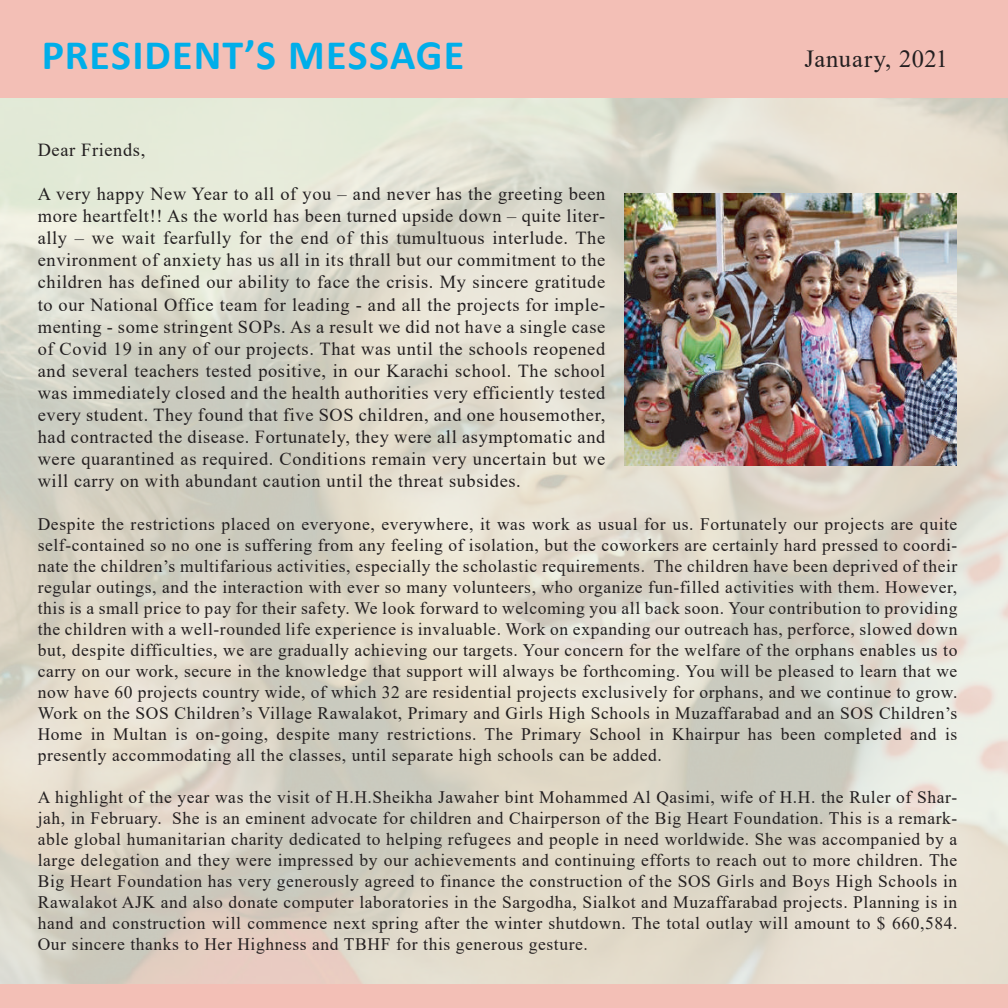
<style>
.page{position:relative;width:1008px;height:1008px;background:#fff}
.page>*{position:absolute;margin:0;border:0;box-sizing:border-box;transform-origin:0 0}
.t1{font:700 42px "Calibri";letter-spacing:.025em;color:#00aee9}
.t2{font:24.5px "Times New Roman";letter-spacing:.02em;color:#231f20}
.t3{font:18.38px/22.1px "Times New Roman";letter-spacing:.035em;color:#231f20;text-align:justify}
.t4{font:17.5px/21px "Times New Roman";letter-spacing:.035em;color:#231f20;text-align:justify}
</style>
<div class="page">
<img style="left:0;top:97px;width:1007px;height:887px">
<div style="left:0;top:0;width:1008px;height:97px;background:#f3bfb6"></div>
<div style="left:0;top:984px;width:1008px;height:24px;background:#f3bfb6"></div>
<img style="left:624px;top:193px;width:333px;height:272px">
<h1 class="t1" style="left:42px;top:25px;width:424px">PRESIDENT’S MESSAGE</h1>
<h2 class="t2" style="left:805px;top:41px;width:145px">January, 2021</h2>
<p class="t3" style="left:38px;top:138px;width:109px">Dear Friends,</p>
<p class="t3" style="left:38px;top:183px;width:569px">A very happy New Year to all of you – and never has the greeting been more heartfelt!! As the world has been turned upside down – quite liter&shy;ally – we wait fearfully for the end of this tumultuous interlude. The environment of anxiety has us all in its thrall but our commitment to the children has defined our ability to face the crisis. My sincere gratitude to our National Office team for leading - and all the projects for imple&shy;menting - some stringent SOPs. As a result we did not have a single case of Covid 19 in any of our projects. That was until the schools reopened and several teachers tested positive, in our Karachi school. The school was immediately closed and the health authorities very efficiently tested every student. They found that five SOS children, and one housemother, had contracted the disease. Fortunately, they were all asymptomatic and were quarantined as required. Conditions remain very uncertain but we will carry on with abundant caution until the threat subsides.</p>
<p class="t4" style="left:38px;top:513px;width:921px">Despite the restrictions placed on everyone, everywhere, it was work as usual for us. Fortunately our projects are quite self-contained so no one is suffering from any feeling of isolation, but the coworkers are certainly hard pressed to coordi&shy;nate the children’s multifarious activities, especially the scholastic requirements. The children have been deprived of their regular outings, and the interaction with ever so many volunteers, who organize fun-filled activities with them. However, this is a small price to pay for their safety. We look forward to welcoming you all back soon. Your contribution to providing the children with a well-rounded life experience is invaluable. Work on expanding our outreach has, perforce, slowed down but, despite difficulties, we are gradually achieving our targets. Your concern for the welfare of the orphans enables us to carry on our work, secure in the knowledge that support will always be forthcoming. You will be pleased to learn that we now have 60 projects country wide, of which 32 are residential projects exclusively for orphans, and we continue to grow.<br>Work on the SOS Children’s Village Rawalakot, Primary and Girls High Schools in Muzaffarabad and an SOS Children’s Home in Multan is on-going, despite many restrictions. The Primary School in Khairpur has been completed and is presently accommodating all the classes, until separate high schools can be added.</p>
<p class="t4" style="left:38px;top:786px;width:921px">A highlight of the year was the visit of H.H.Sheikha Jawaher bint Mohammed Al Qasimi, wife of H.H. the Ruler of Shar&shy;jah, in February. She is an eminent advocate for children and Chairperson of the Big Heart Foundation. This is a remark&shy;able global humanitarian charity dedicated to helping refugees and people in need worldwide. She was accompanied by a large delegation and they were impressed by our achievements and continuing efforts to reach out to more children. The Big Heart Foundation has very generously agreed to finance the construction of the SOS Girls and Boys High Schools in Rawalakot AJK and also donate computer laboratories in the Sargodha, Sialkot and Muzaffarabad projects. Planning is in hand and construction will commence next spring after the winter shutdown. The total outlay will amount to $ 660,584.<br>Our sincere thanks to Her Highness and TBHF for this generous gesture.</p>
</div>
